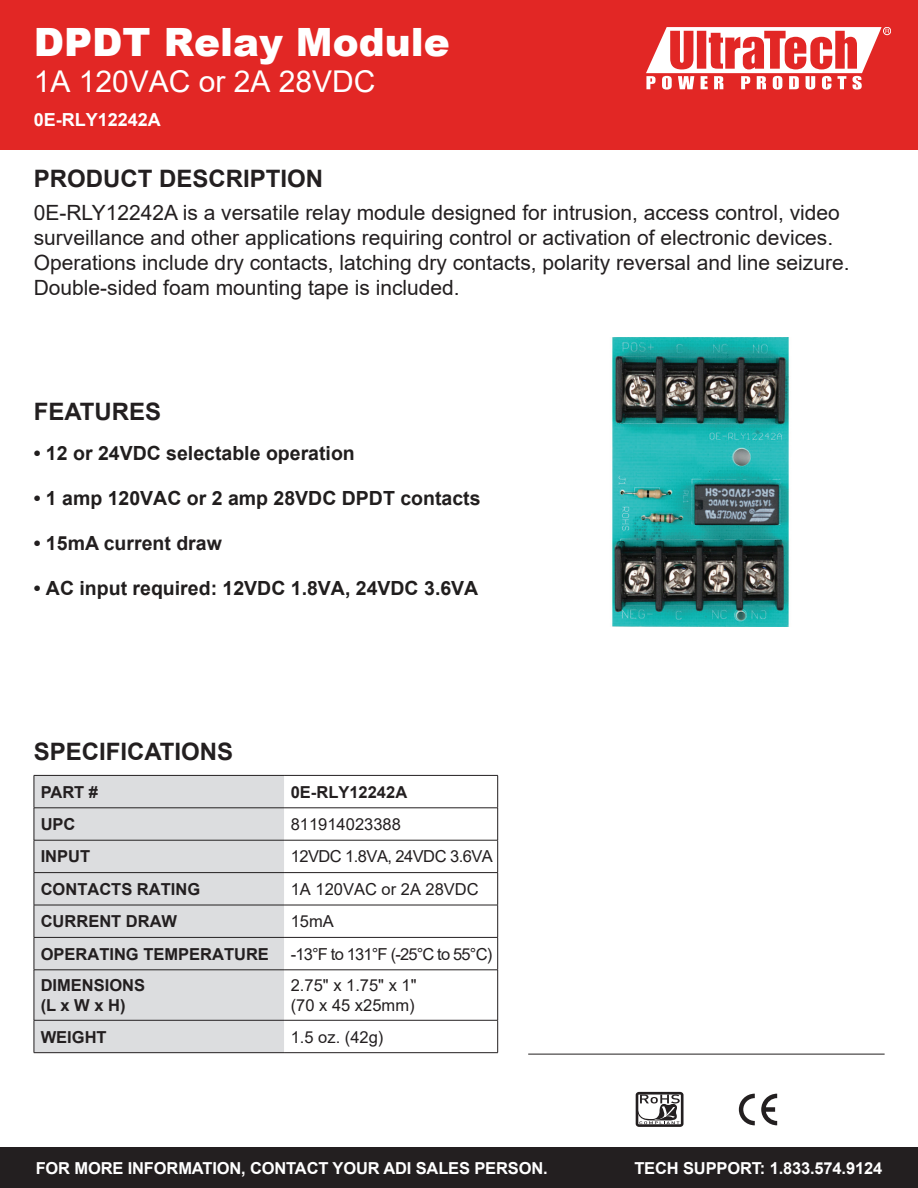
<style>
.page{position:relative;width:918px;height:1188px;background:#fff}
.page>*{position:absolute;margin:0;border:0;box-sizing:border-box;transform-origin:0 0}
.t1{font:900 39px "Arial";color:#fff}
.t2{font:30px "Arial";color:#fff}
.t3{font:700 24px "Arial";color:#231f20}
.t4{font:21px/25.2px "Arial";color:#231f20}
.t5{font:700 19.5px "Arial";color:#211e1e}
.t6{font:700 19.5px "Arial";color:#231f20}
.t7{font:700 18px "Arial";color:#fff}
.t8{font:700 16.5px/19.8px "Arial";color:#231f20}
.t9{font:700 16.5px "Arial";letter-spacing:-.01em;color:#fff}
.t10{font:16.5px/19.8px "Arial";color:#231f20}
.t11{font:16.5px "Arial";letter-spacing:-.05em;color:#231f20}
.t12{font:16.5px "Arial";letter-spacing:-.035em;color:#231f20}
.s1{color:#231f20}
</style>
<div class="page">
<div style="left:0;top:0;width:918px;height:149px;background:#e22725"></div>
<div style="left:0;top:1148px;width:918px;height:40px;background:#231f20"></div>
<svg style="left:646px;top:27px;width:243px;height:63px"></svg>
<div style="left:883px;top:27px;width:8px;height:8px;border:1px solid #fff;border-radius:50%"></div>
<hr style="left:528px;top:1054px;width:357px;height:1px;background:#231f20">
<svg style="left:636px;top:1092px;width:48px;height:35px"></svg>
<svg style="left:739px;top:1094px;width:38px;height:31px"></svg>
<div style="left:35px;top:776px;width:249px;height:276px;background:#dcdddf"></div>
<hr style="left:34px;top:775px;width:250px;height:1px;background:#231f20">
<hr style="left:34px;top:776px;width:1px;height:32px;background:#231f20">
<hr style="left:284px;top:775px;width:214px;height:1px;background:#231f20">
<hr style="left:497px;top:776px;width:1px;height:32px;background:#231f20">
<hr style="left:34px;top:808px;width:250px;height:1px;background:#231f20">
<hr style="left:34px;top:808px;width:1px;height:32px;background:#231f20">
<hr style="left:284px;top:808px;width:214px;height:1px;background:#231f20">
<hr style="left:497px;top:808px;width:1px;height:32px;background:#231f20">
<hr style="left:34px;top:840px;width:250px;height:1px;background:#231f20">
<hr style="left:34px;top:840px;width:1px;height:32px;background:#231f20">
<hr style="left:284px;top:840px;width:214px;height:1px;background:#231f20">
<hr style="left:497px;top:840px;width:1px;height:32px;background:#231f20">
<hr style="left:34px;top:872px;width:250px;height:1px;background:#231f20">
<hr style="left:34px;top:873px;width:1px;height:32px;background:#231f20">
<hr style="left:284px;top:872px;width:214px;height:1px;background:#231f20">
<hr style="left:497px;top:873px;width:1px;height:32px;background:#231f20">
<hr style="left:34px;top:905px;width:250px;height:1px;background:#231f20">
<hr style="left:34px;top:905px;width:1px;height:32px;background:#231f20">
<hr style="left:284px;top:905px;width:214px;height:1px;background:#231f20">
<hr style="left:497px;top:905px;width:1px;height:32px;background:#231f20">
<hr style="left:34px;top:937px;width:250px;height:1px;background:#231f20">
<hr style="left:34px;top:938px;width:1px;height:32px;background:#231f20">
<hr style="left:284px;top:937px;width:214px;height:1px;background:#231f20">
<hr style="left:497px;top:938px;width:1px;height:32px;background:#231f20">
<hr style="left:34px;top:970px;width:250px;height:1px;background:#231f20">
<hr style="left:34px;top:970px;width:1px;height:50px;background:#231f20">
<hr style="left:284px;top:970px;width:214px;height:1px;background:#231f20">
<hr style="left:497px;top:970px;width:1px;height:50px;background:#231f20">
<hr style="left:34px;top:1020px;width:250px;height:1px;background:#231f20">
<hr style="left:34px;top:1020px;width:1px;height:32px;background:#231f20">
<hr style="left:284px;top:1020px;width:214px;height:1px;background:#231f20">
<hr style="left:497px;top:1020px;width:1px;height:32px;background:#231f20">
<hr style="left:34px;top:1052px;width:250px;height:1px;background:#231f20">
<hr style="left:284px;top:1052px;width:214px;height:1px;background:#231f20">
<img style="left:612px;top:338px;width:177px;height:288px">
<h1 class="t1" style="left:34px;top:14px;width:418px">DPDT Relay Module</h1>
<h2 class="t2" style="left:34px;top:61px;width:343px">1A 120VAC or 2A 28VDC</h2>
<p class="t7" style="left:34px;top:107px;width:129px">0E-RLY12242A</p>
<p class="t3" style="left:34px;top:162px;width:291px">PRODUCT DESCRIPTION</p>
<p class="t4" style="left:34px;top:200px;width:817px">0E-RLY12242A is a versatile relay module designed for intrusion, access control, video surveillance and other applications requiring control or activation of electronic devices.<br>Operations include dry contacts, latching dry contacts, polarity reversal and line seizure.<br>Double-sided foam mounting tape is included.</p>
<p class="t3" style="left:34px;top:395px;width:129px">FEATURES</p>
<p class="t5" style="left:34px;top:440px;width:323px">• 12 or 24VDC selectable operation</p>
<p class="t5" style="left:34px;top:485px;width:448px"><span class="s1">•</span> 1 amp 120VAC or 2 amp 28VDC DPDT contacts</p>
<p class="t6" style="left:34px;top:530px;width:190px">• 15mA current draw</p>
<p class="t5" style="left:34px;top:575px;width:446px">• AC input required: 12VDC 1.8VA, 24VDC 3.6VA</p>
<p class="t3" style="left:34px;top:735px;width:201px">SPECIFICATIONS</p>
<p class="t8" style="left:41px;top:782px;width:59px">PART #</p>
<p class="t8" style="left:291px;top:782px;width:118px">0E-RLY12242A</p>
<p class="t8" style="left:41px;top:815px;width:36px">UPC</p>
<p class="t10" style="left:291px;top:814px;width:112px">811914023388</p>
<p class="t8" style="left:41px;top:847px;width:51px">INPUT</p>
<p class="t12" style="left:291px;top:845px;width:204px">12VDC 1.8VA, 24VDC 3.6VA</p>
<p class="t8" style="left:41px;top:879px;width:161px">CONTACTS RATING</p>
<p class="t10" style="left:291px;top:879px;width:190px">1A 120VAC or 2A 28VDC</p>
<p class="t8" style="left:41px;top:912px;width:138px">CURRENT DRAW</p>
<p class="t10" style="left:291px;top:911px;width:45px">15mA</p>
<p class="t8" style="left:41px;top:944px;width:230px">OPERATING TEMPERATURE</p>
<p class="t11" style="left:291px;top:942px;width:203px">-13°F to 131°F (-25°C to 55°C)</p>
<p class="t8" style="left:41px;top:976px;width:106px">DIMENSIONS (L x W x H)</p>
<p class="t10" style="left:291px;top:975px;width:127px">2.75" x 1.75" x 1" (70 x 45 x25mm)</p>
<p class="t8" style="left:41px;top:1027px;width:67px">WEIGHT</p>
<p class="t10" style="left:291px;top:1027px;width:94px">1.5 oz. (42g)</p>
<p class="t9" style="left:36px;top:1156px;width:514px">FOR MORE INFORMATION, CONTACT YOUR ADI SALES PERSON.</p>
<p class="t9" style="left:634px;top:1156px;width:249px">TECH SUPPORT: 1.833.574.9124</p>
</div>
